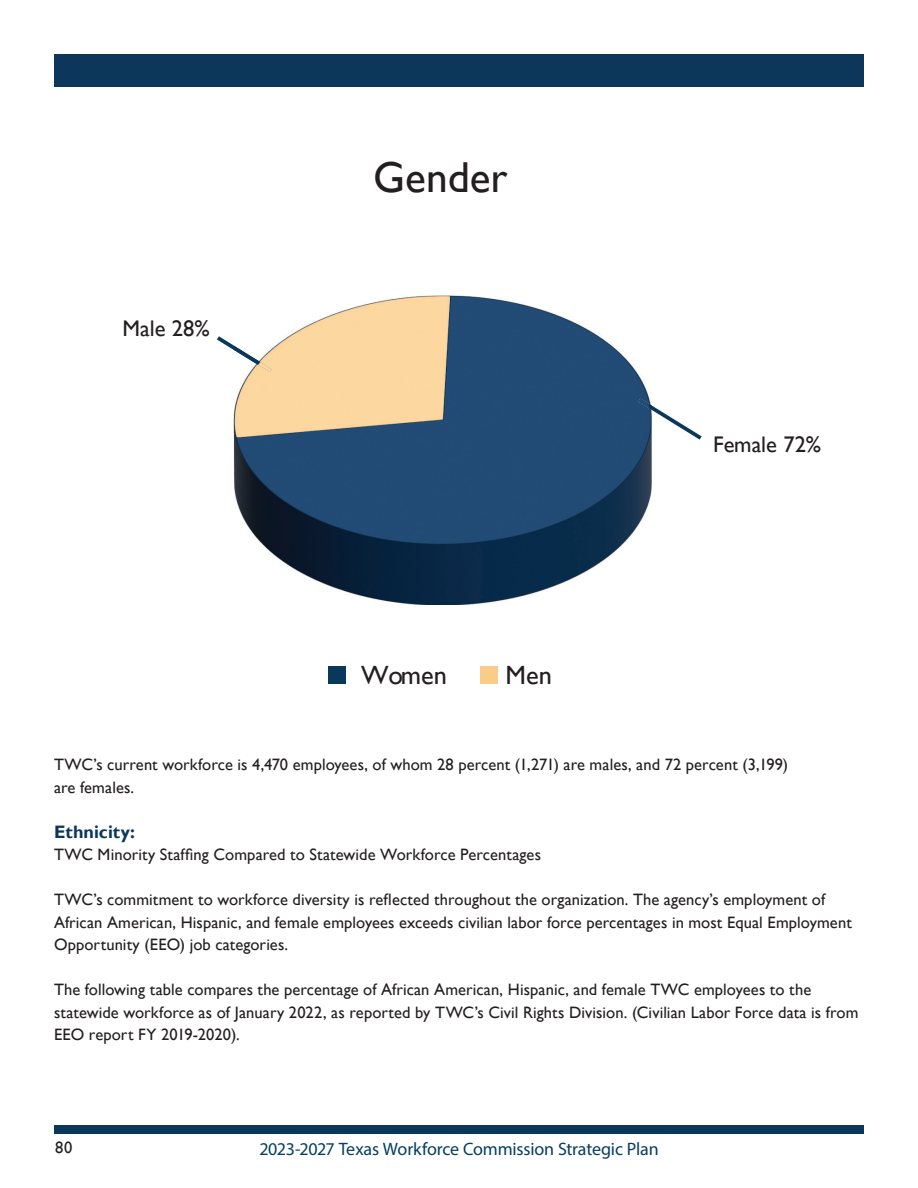
<style>
.page{position:relative;width:918px;height:1188px;background:#fff}
.page>*{position:absolute;margin:0;border:0;box-sizing:border-box;transform-origin:0 0}
.t1{font:43.35px "Gill Sans";color:#231f20}
.t2{font:26.4px "Gill Sans";color:#231f20}
.t3{font:22.65px "Gill Sans";color:#231f20}
.t4{font:18px "Myriad Pro";letter-spacing:-.01em;color:#073d63}
._12pt_SubHead_Blue{font:700 18px "Gill Sans";letter-spacing:.005em;color:#0c375a}
._11pt_Body_Text{font:16.5px/22.5px "Gill Sans";letter-spacing:.005em;color:#231f20}
</style>
<div class="page">
<div style="left:54px;top:54px;width:810px;height:33px;background:#0c375a"></div>
<div style="left:54px;top:1125px;width:810px;height:9px;background:#0b375a"></div>
<svg style="left:652px;top:405px;width:50px;height:35px"></svg>
<svg style="left:217px;top:336px;width:17px;height:14px"></svg>
<div style="left:328px;top:666px;width:18px;height:18px;background:#0a385a"></div>
<div style="left:480px;top:666px;width:18px;height:18px;background:#f9cd87"></div>
<img style="left:234px;top:295px;width:418px;height:310px">
<img style="left:638px;top:398px;width:14px;height:12px">
<img style="left:234px;top:345px;width:38px;height:27px">
<h3 class="t3" style="left:123px;top:315px;width:89px">Male 28%</h3>
<h2 class="t1" style="left:373px;top:152px;width:136px">Gender</h2>
<h2 class="t2" style="left:361px;top:659px;width:87px">Women</h2>
<h2 class="t2" style="left:506px;top:659px;width:48px">Men</h2>
<h3 class="t3" style="left:713px;top:431px;width:110px">Female 72%</h3>
<p class="_11pt_Body_Text" style="left:54px;top:754px;width:736px">TWC’s current workforce is 4,470 employees, of whom 28 percent (1,271) are males, and 72 percent (3,199) are females.</p>
<h3 class="_12pt_SubHead_Blue" style="left:54px;top:821px;width:82px">Ethnicity:</h3>
<p class="_11pt_Body_Text" style="left:54px;top:844px;width:489px">TWC Minority Staffing Compared to Statewide Workforce Percentages</p>
<p class="_11pt_Body_Text" style="left:54px;top:889px;width:799px">TWC’s commitment to workforce diversity is reflected throughout the organization. The agency’s employment of<br>African American, Hispanic, and female employees exceeds civilian labor force percentages in most Equal Employment<br>Opportunity (EEO) job categories.</p>
<p class="_11pt_Body_Text" style="left:54px;top:979px;width:806px">The following table compares the percentage of African American, Hispanic, and female TWC employees to the statewide workforce as of January 2022, as reported by TWC’s Civil Rights Division. (Civilian Labor Force data is from<br>EEO report FY 2019-2020).</p>
<p class="_11pt_Body_Text" style="left:55px;top:1136px;width:18px">80</p>
<p class="t4" style="left:259px;top:1138px;width:401px">2023-2027 Texas Workforce Commission Strategic Plan</p>
</div>
